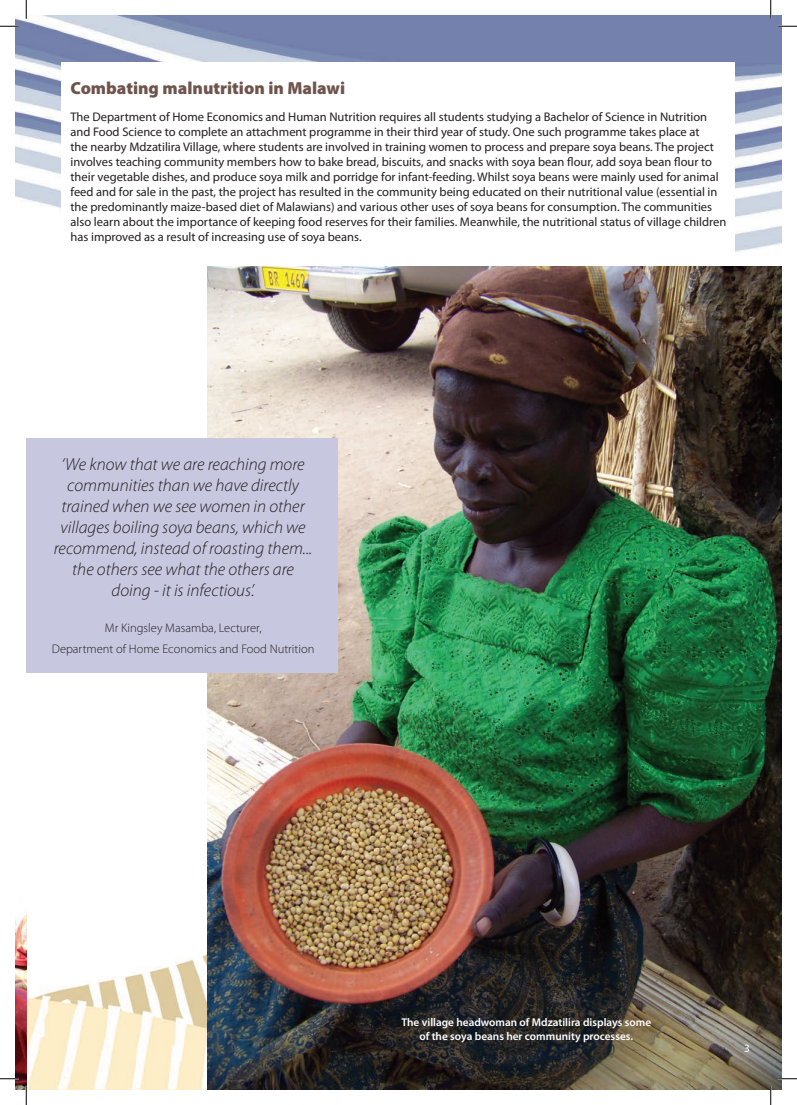
<style>
.page{position:relative;width:797px;height:1105px;background:#fff}
.page>*{position:absolute;margin:0;border:0;box-sizing:border-box;transform-origin:0 0}
.t1{font:italic 300 17.5px/21px "Myriad Pro";color:#231f20;text-align:center}
.t2{font:900 17.5px "Myriad Pro";color:#6f544d}
.t3{font:12.5px/15px "Myriad Pro";color:#231f20}
.t4{font:300 12.5px/21px "Myriad Pro";color:#231f20;text-align:center}
.t5{font:600 11.25px/13.5px "Myriad Pro";color:#fff;text-align:center}
.t6{font:11.25px "Myriad Pro";color:#fff}
</style>
<div class="page">
<img style="left:16px;top:16px;width:765px;height:1073px">
<div style="left:62px;top:62px;width:673px;height:221px;background:#fff"></div>
<img style="left:207px;top:267px;width:574px;height:822px">
<div style="left:26px;top:439px;width:312px;height:234px;background:#c7c7e0"></div>
<img style="left:16px;top:818px;width:10px;height:271px">
<svg style="left:0;top:25px;width:19px;height:2px"></svg>
<svg style="left:778px;top:25px;width:19px;height:2px"></svg>
<svg style="left:0;top:1078px;width:19px;height:1px"></svg>
<svg style="left:778px;top:1078px;width:19px;height:1px"></svg>
<svg style="left:25px;top:0;width:2px;height:19px"></svg>
<svg style="left:25px;top:1086px;width:2px;height:19px"></svg>
<svg style="left:770px;top:0;width:1px;height:19px"></svg>
<svg style="left:770px;top:1086px;width:1px;height:19px"></svg>
<h1 class="t2" style="left:70px;top:78px;width:276px">Combating malnutrition in Malawi</h1>
<p class="t3" style="left:70px;top:109px;width:657px">The Department of Home Economics and Human Nutrition requires all students studying a Bachelor of Science in Nutrition and Food Science to complete an attachment programme in their third year of study. One such programme takes place at<br>the nearby Mdzatilira Village, where students are involved in training women to process and prepare soya beans. The project involves teaching community members how to bake bread, biscuits, and snacks with soya bean flour, add soya bean flour to their vegetable dishes, and produce soya milk and porridge for infant-feeding. Whilst soya beans were mainly used for animal feed and for sale in the past, the project has resulted in the community being educated on their nutritional value (essential in the predominantly maize-based diet of Malawians) and various other uses of soya beans for consumption. The communities also learn about the importance of keeping food reserves for their families. Meanwhile, the nutritional status of village children has improved as a result of increasing use of soya beans.</p>
<p class="t1" style="left:54px;top:454px;width:260px">‘We know that we are reaching more communities than we have directly trained when we see women in other villages boiling soya beans, which we recommend, instead of roasting them... the others see what the others are doing - it is infectious’.</p>
<p class="t4" style="left:52px;top:618px;width:264px">Mr Kingsley Masamba, Lecturer,<br>Department of Home Economics and Food Nutrition</p>
<p class="t5" style="left:401px;top:1015px;width:251px">The village headwoman of Mdzatilira displays some of the soya beans her community processes.</p>
<p class="t6" style="left:744px;top:1041px;width:7px">3</p>
</div>
